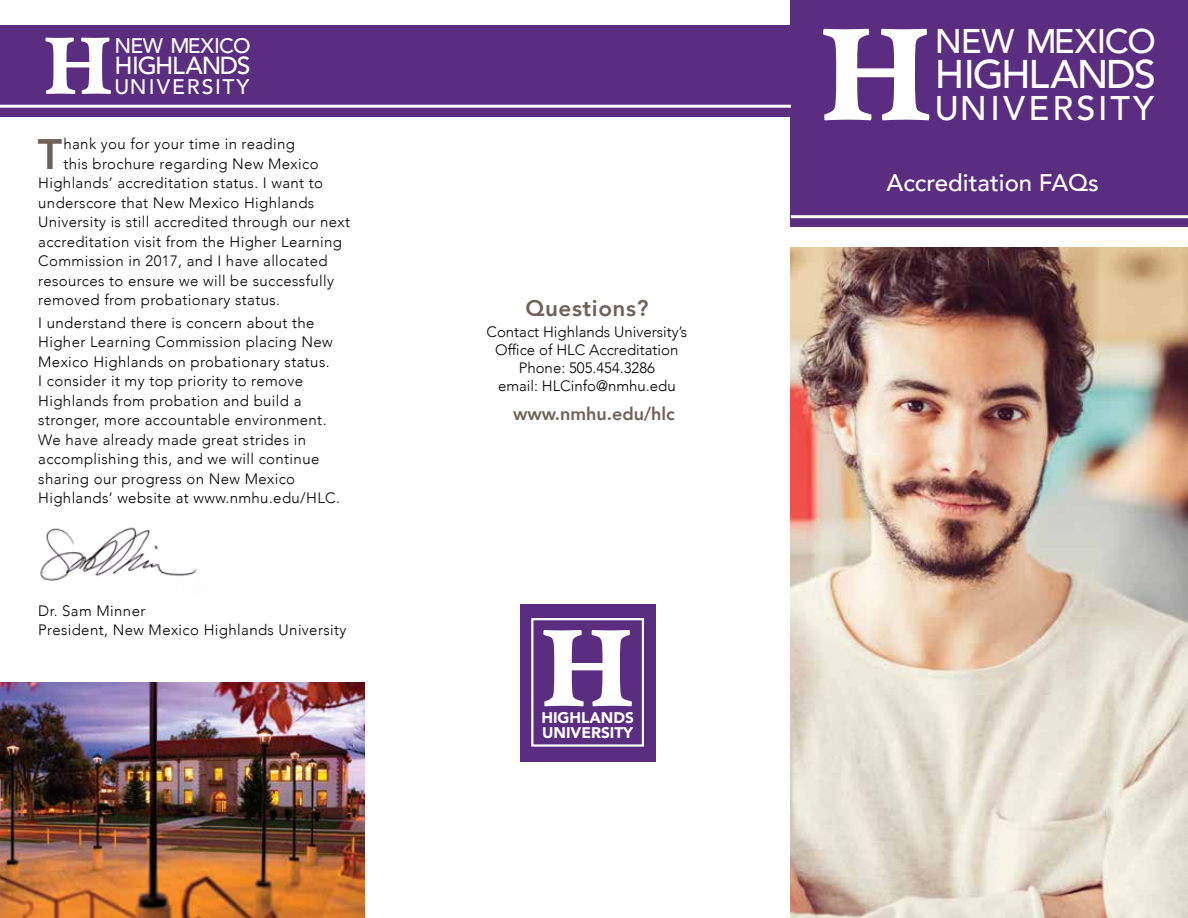
<style>
.page{position:relative;width:1188px;height:918px;background:#fff}
.page>*{position:absolute;margin:0;border:0;box-sizing:border-box;transform-origin:0 0}
.t1{font:800 140.4px "Pesaro";color:#fff}
.t2{font:800 117.15px "Pesaro";color:#fff}
.t3{font:600 108.75px "Lucida Bright";color:#fff}
.t4{font:800 86.55px "Pesaro";color:#fff}
.t5{font:79.5px "Myriad Pro";color:#fff}
.t6{font:800 42.6px "Avenir";color:#706259}
.t7{font:500 39.9px "Avenir";letter-spacing:-.05em;color:#fff}
.t8{font:500 34.2px "Avenir";letter-spacing:.09em;color:#fff}
.t9{font:500 34.2px "Avenir";letter-spacing:-.035em;color:#fff}
.t10{font:500 24.6px "Avenir";letter-spacing:-.05em;color:#fff}
.t11{font:500 24px "Avenir";color:#fff}
.t12{font:800 22.5px "Avenir";letter-spacing:.025em;color:#706259}
.t13{font:500 21.15px "Avenir";letter-spacing:.09em;color:#fff}
.t14{font:500 21.15px "Avenir";letter-spacing:-.035em;color:#fff}
.t15{font:800 18px "Avenir";color:#706259}
.t16{font:900 15.45px "Avenir";color:#fff}
.t17{font:300 15px/19.5px "Avenir";letter-spacing:.025em;color:#000}
.t18{font:300 15px/18px "Avenir";color:#000;text-align:center}
</style>
<div class="page">
<div style="left:791px;top:0;width:397px;height:227px;background:#5a2d81"></div>
<hr style="left:791px;top:215px;width:397px;height:3px;background:#fff">
<img style="left:791px;top:248px;width:397px;height:670px">
<img style="left:0;top:682px;width:364px;height:236px">
<div style="left:0;top:25px;width:808px;height:92px;background:#5a2d81"></div>
<hr style="left:0;top:105px;width:791px;height:3px;background:#fff">
<div style="left:520px;top:604px;width:135px;height:157px;background:#5a2d81"></div>
<div style="left:531px;top:618px;width:113px;height:129px;border:2px solid #fff"></div>
<img style="left:40px;top:527px;width:157px;height:54px">
<h3 class="t14" style="left:114px;top:27px;width:138px">NEW MEXICO</h3>
<h3 class="t10" style="left:114px;top:44px;width:138px">HIGHLANDS</h3>
<h3 class="t13" style="left:114px;top:68px;width:137px">UNIVERSITY</h3>
<h3 class="t4" style="left:44px;top:11px;width:69px">H</h3>
<h3 class="t5" style="left:45px;top:24px;width:53px">H</h3>
<h3 class="t6" style="left:38px;top:121px;width:26px">T</h3>
<p class="t17" style="left:63px;top:134px;width:233px">hank you for your time in reading</p>
<p class="t17" style="left:63px;top:154px;width:257px">this brochure regarding New Mexico</p>
<p class="t17" style="left:38px;top:173px;width:286px">Highlands’ accreditation status. I want to</p>
<p class="t17" style="left:38px;top:193px;width:278px">underscore that New Mexico Highlands</p>
<p class="t17" style="left:38px;top:212px;width:313px">University is still accredited through our next</p>
<p class="t17" style="left:38px;top:232px;width:305px">accreditation visit from the Higher Learning</p>
<p class="t17" style="left:38px;top:251px;width:291px">Commission in 2017, and I have allocated</p>
<p class="t17" style="left:38px;top:271px;width:297px">resources to ensure we will be successfully</p>
<p class="t17" style="left:38px;top:290px;width:243px">removed from probationary status.</p>
<p class="t17" style="left:38px;top:313px;width:303px">I understand there is concern about the Higher Learning Commission placing New Mexico Highlands on probationary status.<br>I consider it my top priority to remove Highlands from probation and build a stronger, more accountable environment.<br>We have already made great strides in accomplishing this, and we will continue sharing our progress on New Mexico Highlands’ website at www.nmhu.edu/HLC.</p>
<p class="t17" style="left:38px;top:601px;width:310px">Dr. Sam Minner<br>President, New Mexico Highlands University</p>
<h3 class="t12" style="left:525px;top:291px;width:124px">Questions?</h3>
<p class="t18" style="left:486px;top:323px;width:202px">Contact Highlands University’s<br>Office of HLC Accreditation<br>Phone: 505.454.3286<br>email: HLCinfo@nmhu.edu</p>
<p class="t15" style="left:513px;top:400px;width:163px">www.nmhu.edu/hlc</p>
<h2 class="t2" style="left:542px;top:594px;width:93px">H</h2>
<p class="t16" style="left:542px;top:720px;width:93px">UNIVERSITY</p>
<h3 class="t3" style="left:552px;top:601px;width:72px">H</h3>
<p class="t16" style="left:541px;top:705px;width:94px">HIGHLANDS</p>
<h1 class="t1" style="left:821px;top:-14px;width:111px">H</h1>
<h3 class="t9" style="left:935px;top:12px;width:223px">NEW MEXICO</h3>
<h3 class="t7" style="left:935px;top:39px;width:223px">HIGHLANDS</h3>
<h3 class="t8" style="left:935px;top:78px;width:221px">UNIVERSITY</h3>
<h3 class="t11" style="left:886px;top:161px;width:214px">Accreditation FAQs</h3>
</div>
